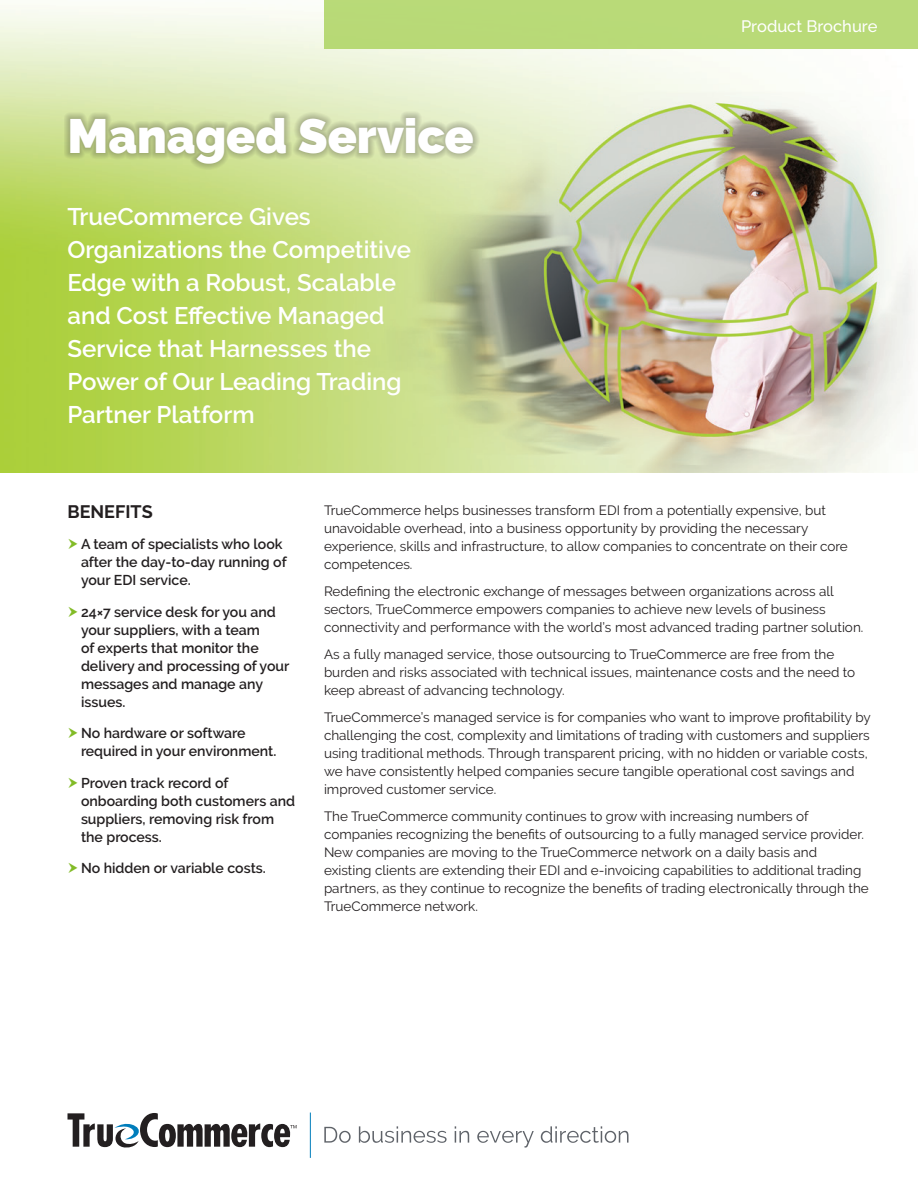
<style>
.page{position:relative;width:918px;height:1188px;background:#fff}
.page>*{position:absolute;margin:0;border:0;box-sizing:border-box;transform-origin:0 0}
.t1{font:900 48px "Raleway";color:#fff}
.t2{font:600 24px/33px "Raleway";color:#fff}
.t3{font:700 18px "Raleway";color:#231f20}
.t4{font:500 16.5px "Raleway";color:#fff}
.t5{font:600 14.25px/18px "Raleway";color:#231f20}
.Body{font:13.5px/18px "Raleway";color:#231f20}
</style>
<div class="page">
<img style="left:0;top:5px;width:915px;height:467px">
<div style="left:324px;top:0;width:594px;height:50px;background:#b9da78"></div>
<div style="left:64px;top:111px;width:416px;height:59px;background:#231f20;opacity:.5"></div>
<svg style="left:68px;top:1113px;width:229px;height:35px"></svg>
<svg style="left:324px;top:1127px;width:27px;height:16px"></svg>
<svg style="left:359px;top:1126px;width:88px;height:17px"></svg>
<svg style="left:455px;top:1126px;width:14px;height:17px"></svg>
<svg style="left:477px;top:1131px;width:57px;height:17px"></svg>
<svg style="left:541px;top:1126px;width:88px;height:17px"></svg>
<hr style="left:310px;top:1113px;width:1px;height:45px;background:#007dbb">
<p class="t1" style="left:68px;top:108px;width:408px">Managed Service</p>
<p class="t2" style="left:68px;top:200px;width:345px">TrueCommerce Gives<br>Organizations the Competitive<br>Edge with a Robust, Scalable and Cost Effective Managed<br>Service that Harnesses the<br>Power of Our Leading Trading<br>Partner Platform</p>
<p class="t4" style="left:741px;top:16px;width:138px">Product Brochure</p>
<p class="t3" style="left:68px;top:501px;width:87px">BENEFITS</p>
<p class="t5" style="left:81px;top:535px;width:207px">A team of specialists who look after the day-to-day running of your EDI service.</p>
<p class="t5" style="left:81px;top:603px;width:210px">24×7 service desk for you and your suppliers, with a team<br>of experts that monitor the delivery and processing of your messages and manage any issues.</p>
<p class="t5" style="left:81px;top:724px;width:197px">No hardware or software required in your environment.</p>
<p class="t5" style="left:81px;top:774px;width:216px">Proven track record of onboarding both customers and suppliers, removing risk from the process.</p>
<p class="t5" style="left:81px;top:859px;width:186px">No hidden or variable costs.</p>
<p class="Body" style="left:324px;top:501px;width:525px">TrueCommerce helps businesses transform EDI from a potentially expensive, but unavoidable overhead, into a business opportunity by providing the necessary experience, skills and infrastructure, to allow companies to concentrate on their core competences.</p>
<p class="Body" style="left:324px;top:582px;width:541px">Redefining the electronic exchange of messages between organizations across all sectors, TrueCommerce empowers companies to achieve new levels of business connectivity and performance with the world’s most advanced trading partner solution.</p>
<p class="Body" style="left:324px;top:645px;width:533px">As a fully managed service, those outsourcing to TrueCommerce are free from the burden and risks associated with technical issues, maintenance costs and the need to keep abreast of advancing technology.</p>
<p class="Body" style="left:324px;top:708px;width:548px">TrueCommerce’s managed service is for companies who want to improve profitability by challenging the cost, complexity and limitations of trading with customers and suppliers using traditional methods. Through transparent pricing, with no hidden or variable costs, we have consistently helped companies secure tangible operational cost savings and improved customer service.</p>
<p class="Body" style="left:324px;top:807px;width:546px">The TrueCommerce community continues to grow with increasing numbers of companies recognizing the benefits of outsourcing to a fully managed service provider.<br>New companies are moving to the TrueCommerce network on a daily basis and<br>existing clients are extending their EDI and e-invoicing capabilities to additional trading partners, as they continue to recognize the benefits of trading electronically through the TrueCommerce network.</p>
</div>
